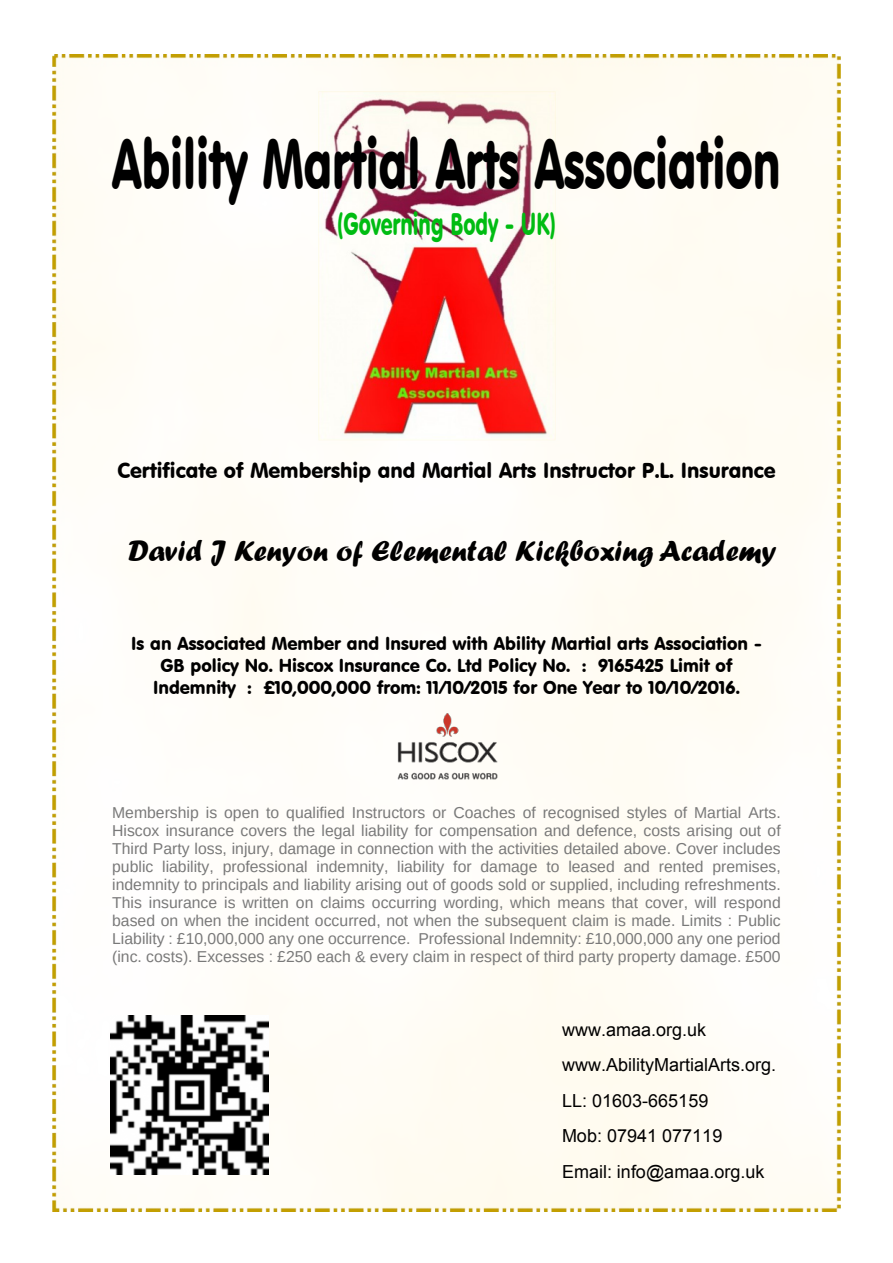
<style>
.page{position:relative;width:893px;height:1263px;background:#fff}
.page>*{position:absolute;margin:0;border:0;box-sizing:border-box;transform-origin:0 0}
.t1{font:68.55px "VAG Rounded BT";color:#000;scale:.69 1}
.t2{font:30.45px "VAG Rounded BT";color:#00bc12;scale:.69 1}
.t3{font:30px "Forte";color:#000}
.t4{font:21px "VAG Rounded BT";color:#000}
.t5{font:18px/22px "VAG Rounded BT";color:#000;text-align:center}
.t6{font:18px/35.7px "Arial";color:#000}
.t7{font:15.75px/18px "Arimo";color:#797979;text-align:justify}
</style>
<div class="page">
<div style="left:53px;top:54px;width:787px;height:1157px;background:#fffcf6"></div>
<img style="left:111px;top:1016px;width:158px;height:158px">
<img style="left:395px;top:714px;width:103px;height:65px">
<h1 class="t1" style="left:112px;top:137px;width:970px">Ability Martial Arts Association</h1>
<h2 class="t2" style="left:337px;top:212px;width:319px">(Governing Body - UK)</h2>
<h3 class="t4" style="left:117px;top:462px;width:660px">Certificate of Membership and Martial Arts Instructor P.L. Insurance</h3>
<h3 class="t3" style="left:128px;top:540px;width:650px">David J Kenyon of Elemental Kickboxing Academy</h3>
<p class="t5" style="left:131px;top:634px;width:632px">Is an Associated Member and Insured with Ability Martial arts Association -<br>GB policy No. Hiscox Insurance Co. Ltd Policy No. : 9165425 Limit of<br>Indemnity : £10,000,000 from: 11/10/2015 for One Year to 10/10/2016.</p>
<p class="t7" style="left:112px;top:804px;width:670px">Membership is open to qualified Instructors or Coaches of recognised styles of Martial Arts.<br>Hiscox insurance covers the legal liability for compensation and defence, costs arising out of Third Party loss, injury, damage in connection with the activities detailed above. Cover includes public liability, professional indemnity, liability for damage to leased and rented premises, indemnity to principals and liability arising out of goods sold or supplied, including refreshments.<br>This insurance is written on claims occurring wording, which means that cover, will respond based on when the incident occurred, not when the subsequent claim is made. Limits : Public Liability : £10,000,000 any one occurrence. Professional Indemnity: £10,000,000 any one period (inc. costs). Excesses : £250 each &amp; every claim in respect of third party property damage. £500</p>
<p class="t6" style="left:562px;top:1013px;width:216px">www.amaa.org.uk www.AbilityMartialArts.org.<br>LL: 01603-665159<br>Mob: 07941 077119<br>Email: info@amaa.org.uk</p>
</div>
